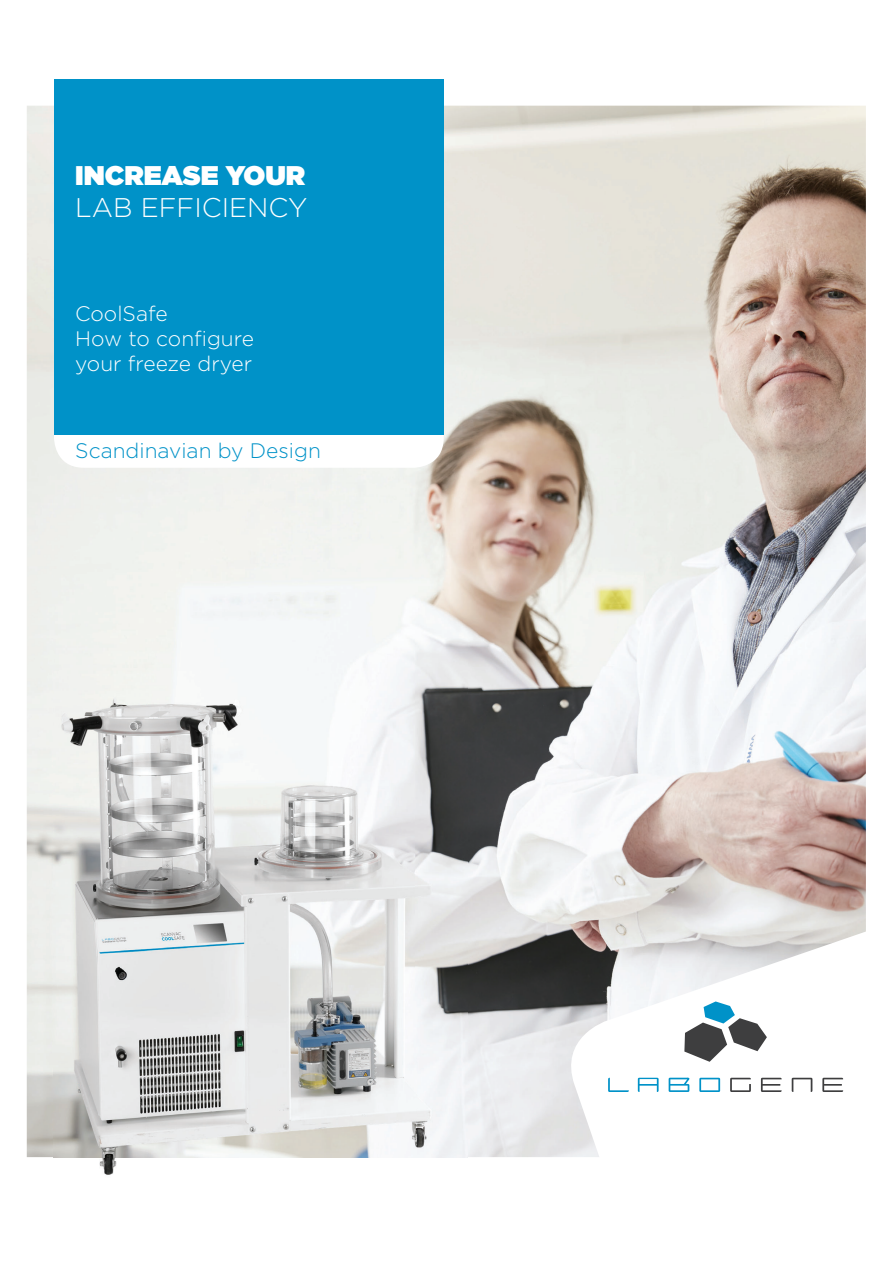
<style>
.page{position:relative;width:893px;height:1263px;background:#fff}
.page>*{position:absolute;margin:0;border:0;box-sizing:border-box;transform-origin:0 0}
.t1{font:300 27px "Gotham";color:#fff}
.t2{font:27px "Gotham Ultra";color:#fff}
.t3{font:300 21px/25.2px "Gotham";color:#fff}
.t4{font:300 21px "Gotham";color:#0092c8}
</style>
<div class="page">
<img style="left:27px;top:106px;width:839px;height:1051px">
<div style="left:54px;top:102px;width:390px;height:366px;background:#fff;border-radius:30px"></div>
<div style="left:54px;top:79px;width:390px;height:355px;background:#0092c8"></div>
<svg style="left:558px;top:831px;width:308px;height:326px"></svg>
<svg style="left:669px;top:1078px;width:20px;height:14px"></svg>
<svg style="left:608px;top:1078px;width:21px;height:14px"></svg>
<svg style="left:638px;top:1078px;width:20px;height:14px"></svg>
<svg style="left:699px;top:1078px;width:21px;height:14px"></svg>
<svg style="left:730px;top:1078px;width:21px;height:14px"></svg>
<svg style="left:761px;top:1078px;width:21px;height:14px"></svg>
<svg style="left:822px;top:1078px;width:21px;height:14px"></svg>
<svg style="left:792px;top:1078px;width:20px;height:14px"></svg>
<svg style="left:684px;top:1001px;width:83px;height:61px"></svg>
<img style="left:54px;top:640px;width:414px;height:535px">
<p class="t2" style="left:75px;top:166px;width:231px">INCREASE YOUR</p>
<p class="t1" style="left:75px;top:198px;width:234px">LAB EFFICIENCY</p>
<p class="t3" style="left:75px;top:302px;width:180px">CoolSafe<br>How to configure your freeze dryer</p>
<p class="t4" style="left:75px;top:442px;width:247px">Scandinavian by Design</p>
</div>
